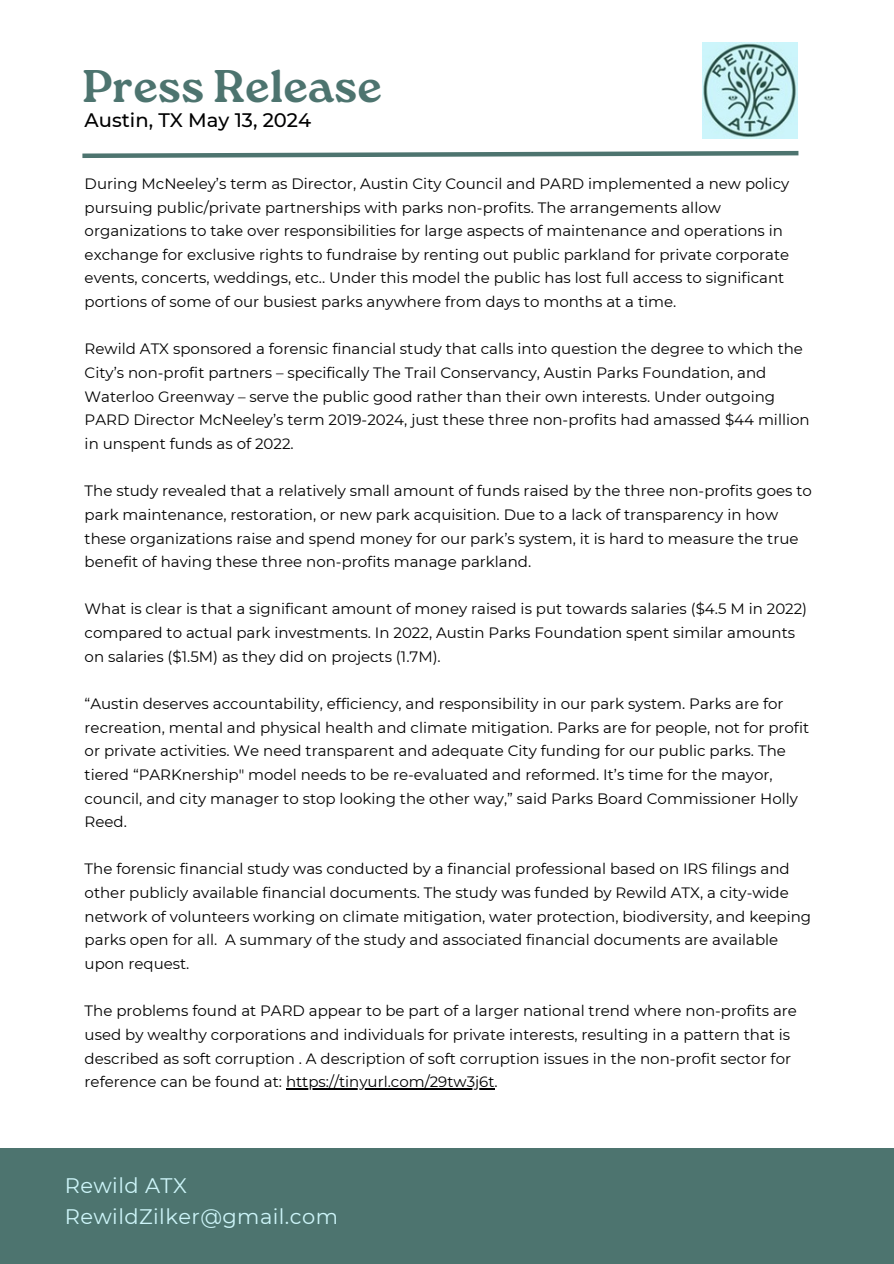
<style>
.page{position:relative;width:894px;height:1264px;background:#fff}
.page>*{position:absolute;margin:0;border:0;box-sizing:border-box;transform-origin:0 0}
.t1{font:700 45.75px "Roca One";color:#4d746f}
.t2{font:21px/30.5px "Montserrat";letter-spacing:.02em;color:#cdf5f9}
.t3{font:500 19.5px "Montserrat";color:#000001}
.t4{font:15px/23.7px "Montserrat";color:#000001}
</style>
<div class="page">
<div style="left:0;top:1147px;width:893px;height:116px;background:#4d746f"></div>
<svg style="left:82px;top:150px;width:717px;height:8px"></svg>
<img style="left:702px;top:42px;width:95px;height:96px">
<hr style="left:286px;top:1088px;width:208px;height:1px;background:#000001">
<h3 class="t1" style="left:82px;top:59px;width:301px">Press Release</h3>
<h3 class="t3" style="left:85px;top:108px;width:228px">Austin, TX May 13, 2024</h3>
<h1 class="t4" style="left:85px;top:172px;width:706px">During McNeeley’s term as Director, Austin City Council and PARD implemented a new policy pursuing public/private partnerships with parks non-profits. The arrangements allow organizations to take over responsibilities for large aspects of maintenance and operations in exchange for exclusive rights to fundraise by renting out public parkland for private corporate events, concerts, weddings, etc.. Under this model the public has lost full access to significant portions of some of our busiest parks anywhere from days to months at a time.</h1>
<p class="t4" style="left:85px;top:337px;width:726px">Rewild ATX sponsored a forensic financial study that calls into question the degree to which the City’s non-profit partners – specifically The Trail Conservancy, Austin Parks Foundation, and Waterloo Greenway – serve the public good rather than their own interests. Under outgoing PARD Director McNeeley’s term 2019-2024, just these three non-profits had amassed $44 million in unspent funds as of 2022.</p>
<p class="t4" style="left:85px;top:479px;width:728px">The study revealed that a relatively small amount of funds raised by the three non-profits goes to park maintenance, restoration, or new park acquisition. Due to a lack of transparency in how these organizations raise and spend money for our park’s system, it is hard to measure the true benefit of having these three non-profits manage parkland.</p>
<p class="t4" style="left:85px;top:597px;width:724px">What is clear is that a significant amount of money raised is put towards salaries ($4.5 M in 2022) compared to actual park investments. In 2022, Austin Parks Foundation spent similar amounts on salaries ($1.5M) as they did on projects (1.7M).</p>
<p class="t4" style="left:85px;top:691px;width:725px">“Austin deserves accountability, efficiency, and responsibility in our park system. Parks are for recreation, mental and physical health and climate mitigation. Parks are for people, not for profit or private activities. We need transparent and adequate City funding for our public parks. The tiered “PARKnership" model needs to be re-evaluated and reformed. It’s time for the mayor, council, and city manager to stop looking the other way,” said Parks Board Commissioner Holly Reed.</p>
<p class="t4" style="left:85px;top:857px;width:727px">The forensic financial study was conducted by a financial professional based on IRS filings and other publicly available financial documents. The study was funded by Rewild ATX, a city-wide network of volunteers working on climate mitigation, water protection, biodiversity, and keeping parks open for all. A summary of the study and associated financial documents are available upon request.</p>
<p class="t4" style="left:85px;top:999px;width:713px">The problems found at PARD appear to be part of a larger national trend where non-profits are used by wealthy corporations and individuals for private interests, resulting in a pattern that is described as soft corruption . A description of soft corruption issues in the non-profit sector for reference can be found at: https://tinyurl.com/29tw3j6t.</p>
<p class="t2" style="left:65px;top:1170px;width:275px">Rewild ATX<br>RewildZilker@gmail.com</p>
</div>
